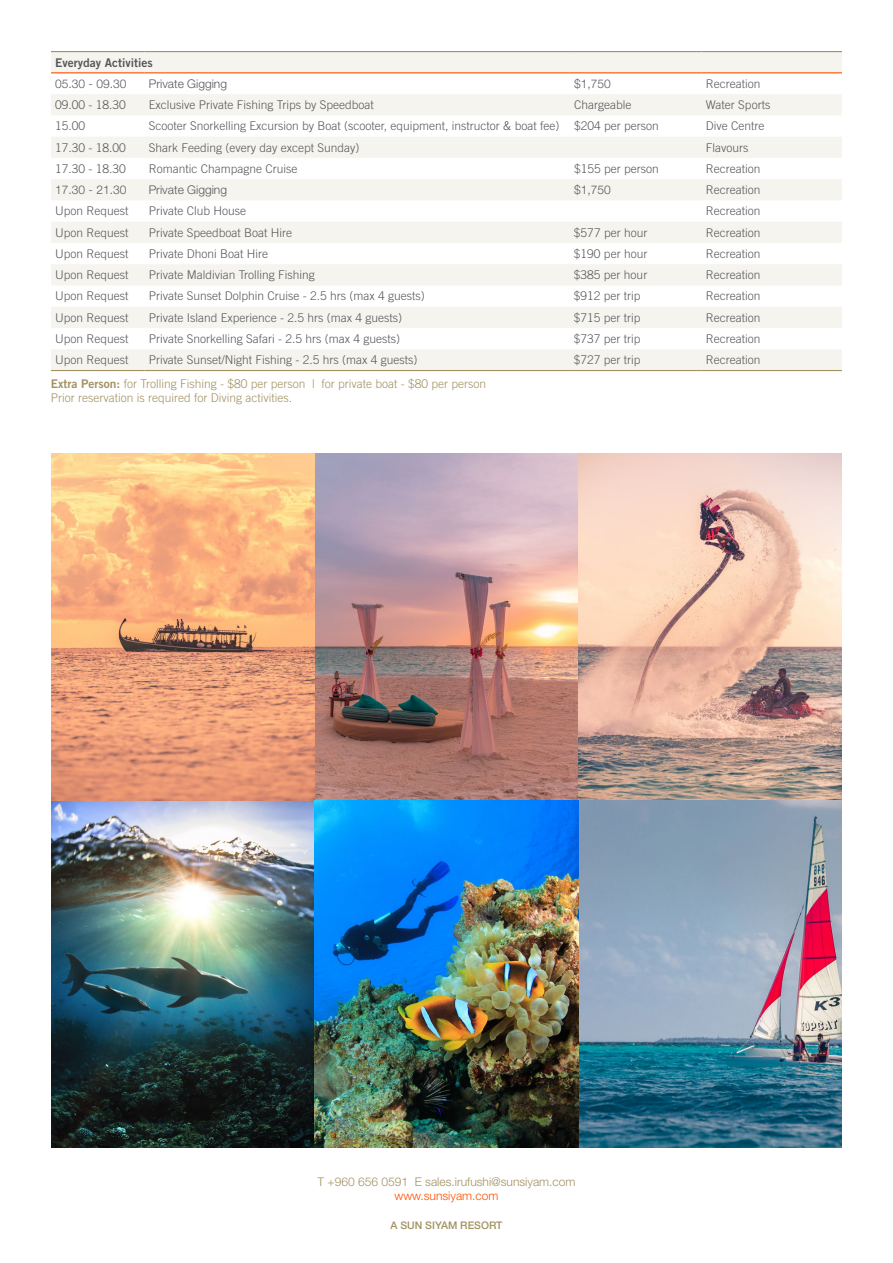
<style>
.page{position:relative;width:893px;height:1263px;background:#fff}
.page>*{position:absolute;margin:0;border:0;box-sizing:border-box;transform-origin:0 0}
.t1{font:300 12px "Trade Gothic LT Std";color:#57585a}
.t2{font:300 12px/14.4px "Trade Gothic LT Std";color:#a39161}
.t3{font:300 12px "Helvetica Neue LT Std";color:#57585a}
.t4{font:300 12px "Helvetica Neue LT Std";color:#a39161}
.t5{font:12px "Trade Gothic LT Std Bd 2";color:#57585a}
.t6{font:300 12px "Helvetica Neue LT Std";color:#ff5000}
.t7{font:500 10.5px "Helvetica Neue LT Std";color:#a39161}
.s1{font-family:"Trade Gothic LT Std Bd 2";font-weight:400}
</style>
<div class="page">
<img style="left:51px;top:453px;width:791px;height:694px">
<svg style="left:51px;top:52px;width:791px;height:318px;fill:#f6f4ef"></svg>
<hr style="left:51px;top:51px;width:94px;height:1px;background:#a39161">
<hr style="left:145px;top:51px;width:425px;height:1px;background:#a39161">
<hr style="left:570px;top:51px;width:132px;height:1px;background:#a39161">
<hr style="left:702px;top:51px;width:140px;height:1px;background:#a39161">
<hr style="left:51px;top:72px;width:94px;height:1px;background:#ff5000">
<hr style="left:145px;top:72px;width:425px;height:1px;background:#ff5000">
<hr style="left:570px;top:72px;width:132px;height:1px;background:#ff5000">
<hr style="left:702px;top:72px;width:140px;height:1px;background:#ff5000">
<hr style="left:51px;top:370px;width:94px;height:1px;background:#a39161">
<hr style="left:145px;top:370px;width:425px;height:1px;background:#a39161">
<hr style="left:570px;top:370px;width:132px;height:1px;background:#a39161">
<hr style="left:702px;top:370px;width:140px;height:1px;background:#a39161">
<p class="t5" style="left:55px;top:55px;width:99px">Everyday Activities</p>
<p class="t3" style="left:55px;top:76px;width:73px">05.30 - 09.30</p>
<p class="t3" style="left:149px;top:76px;width:80px">Private Gigging</p>
<p class="t3" style="left:574px;top:76px;width:38px">$1,750</p>
<p class="t1" style="left:706px;top:77px;width:56px">Recreation</p>
<p class="t1" style="left:55px;top:98px;width:72px">09.00 - 18.30</p>
<p class="t1" style="left:149px;top:98px;width:226px">Exclusive Private Fishing Trips by Speedboat</p>
<p class="t1" style="left:574px;top:98px;width:59px">Chargeable</p>
<p class="t1" style="left:706px;top:98px;width:66px">Water Sports</p>
<p class="t1" style="left:55px;top:119px;width:32px">15.00</p>
<p class="t1" style="left:149px;top:119px;width:511px">Scooter Snorkelling Excursion by Boat (scooter, equipment, instructor &amp; boat fee) $204 per person</p>
<p class="t1" style="left:706px;top:119px;width:60px">Dive Centre</p>
<p class="t1" style="left:55px;top:140px;width:72px">17.30 - 18.00</p>
<p class="t1" style="left:149px;top:140px;width:212px">Shark Feeding (every day except Sunday)</p>
<p class="t1" style="left:706px;top:140px;width:44px">Flavours</p>
<p class="t1" style="left:55px;top:161px;width:72px">17.30 - 18.30</p>
<p class="t1" style="left:149px;top:161px;width:150px">Romantic Champagne Cruise</p>
<p class="t1" style="left:574px;top:161px;width:86px">$155 per person</p>
<p class="t1" style="left:706px;top:161px;width:56px">Recreation</p>
<p class="t3" style="left:55px;top:182px;width:73px">17.30 - 21.30</p>
<p class="t3" style="left:149px;top:182px;width:80px">Private Gigging</p>
<p class="t3" style="left:574px;top:182px;width:38px">$1,750</p>
<p class="t1" style="left:706px;top:183px;width:56px">Recreation</p>
<p class="t1" style="left:55px;top:204px;width:75px">Upon Request</p>
<p class="t1" style="left:149px;top:204px;width:99px">Private Club House</p>
<p class="t1" style="left:706px;top:204px;width:56px">Recreation</p>
<p class="t1" style="left:55px;top:225px;width:75px">Upon Request</p>
<p class="t1" style="left:149px;top:225px;width:145px">Private Speedboat Boat Hire</p>
<p class="t1" style="left:574px;top:225px;width:75px">$577 per hour</p>
<p class="t1" style="left:706px;top:225px;width:56px">Recreation</p>
<p class="t1" style="left:55px;top:247px;width:75px">Upon Request</p>
<p class="t1" style="left:149px;top:247px;width:121px">Private Dhoni Boat Hire</p>
<p class="t1" style="left:574px;top:247px;width:75px">$190 per hour</p>
<p class="t1" style="left:706px;top:247px;width:56px">Recreation</p>
<p class="t1" style="left:55px;top:268px;width:75px">Upon Request</p>
<p class="t1" style="left:149px;top:268px;width:168px">Private Maldivian Trolling Fishing</p>
<p class="t1" style="left:574px;top:268px;width:75px">$385 per hour</p>
<p class="t1" style="left:706px;top:268px;width:56px">Recreation</p>
<p class="t1" style="left:55px;top:289px;width:75px">Upon Request</p>
<p class="t1" style="left:149px;top:289px;width:278px">Private Sunset Dolphin Cruise - 2.5 hrs (max 4 guests)</p>
<p class="t1" style="left:574px;top:289px;width:68px">$912 per trip</p>
<p class="t1" style="left:706px;top:289px;width:56px">Recreation</p>
<p class="t1" style="left:55px;top:310px;width:75px">Upon Request</p>
<p class="t1" style="left:149px;top:310px;width:255px">Private Island Experience - 2.5 hrs (max 4 guests)</p>
<p class="t1" style="left:574px;top:310px;width:68px">$715 per trip</p>
<p class="t1" style="left:706px;top:310px;width:56px">Recreation</p>
<p class="t1" style="left:55px;top:332px;width:75px">Upon Request</p>
<p class="t1" style="left:149px;top:332px;width:253px">Private Snorkelling Safari - 2.5 hrs (max 4 guests)</p>
<p class="t1" style="left:574px;top:332px;width:68px">$737 per trip</p>
<p class="t1" style="left:706px;top:332px;width:56px">Recreation</p>
<p class="t1" style="left:55px;top:353px;width:75px">Upon Request</p>
<p class="t1" style="left:149px;top:353px;width:270px">Private Sunset/Night Fishing - 2.5 hrs (max 4 guests)</p>
<p class="t1" style="left:574px;top:353px;width:68px">$727 per trip</p>
<p class="t1" style="left:706px;top:353px;width:56px">Recreation</p>
<p class="t2" style="left:51px;top:376px;width:437px"><span class="s1">Extra Person:</span> for Trolling Fishing - $80 per person | for private boat - $80 per person<br>Prior reservation is required for Diving activities.</p>
<p class="t4" style="left:317px;top:1174px;width:259px">T +960 656 0591 E sales.irufushi@sunsiyam.com</p>
<p class="t6" style="left:394px;top:1188px;width:106px">www.sunsiyam.com</p>
<p class="t7" style="left:390px;top:1219px;width:114px">A SUN SIYAM RESORT</p>
</div>
